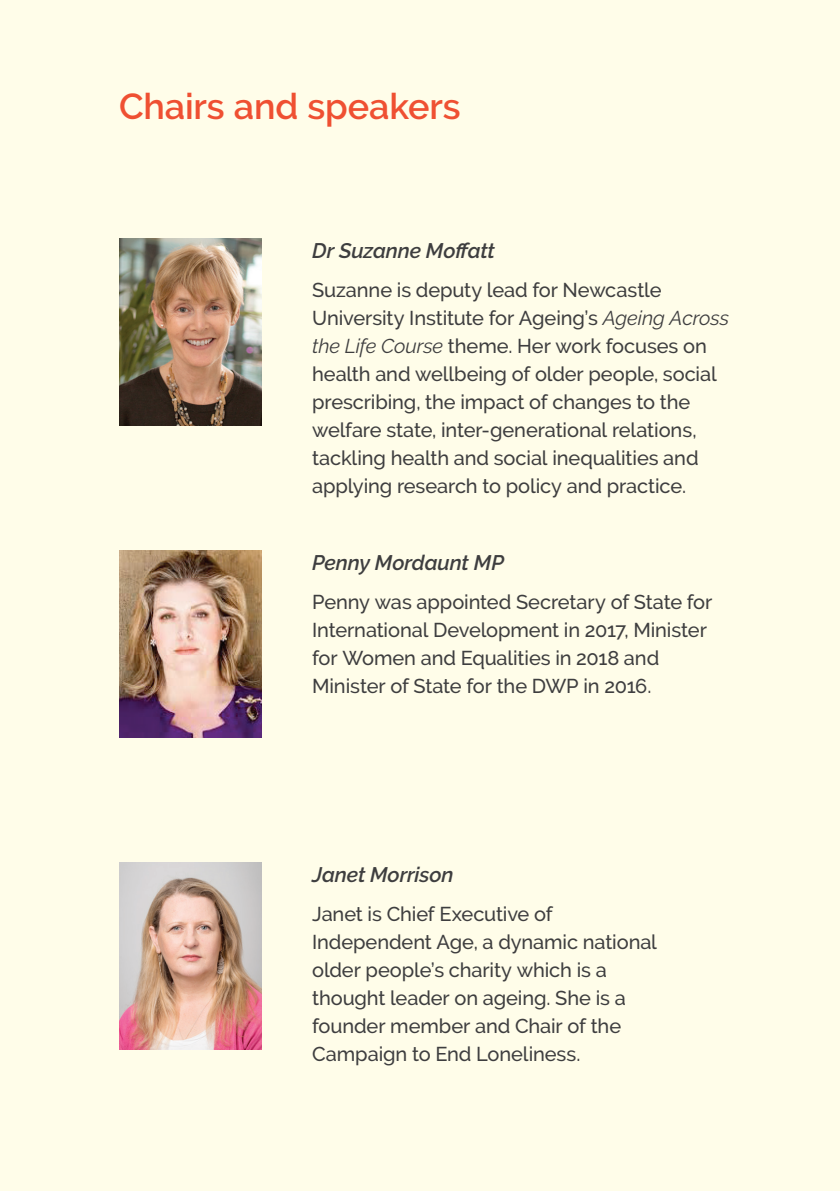
<style>
.page{position:relative;width:840px;height:1191px;background:#fff}
.page>*{position:absolute;margin:0;border:0;box-sizing:border-box;transform-origin:0 0}
.t1{font:600 36px "Raleway";color:#ef5032}
.t2{font:italic 600 21px "Raleway";letter-spacing:-.005em;color:#3e3e3f}
.t3{font:500 20px/28px "Raleway";letter-spacing:-.005em;color:#3e3e3f}
.s1{font-weight:400;font-style:italic}
</style>
<div class="page">
<div style="left:0;top:0;width:839px;height:1191px;background:#fffde9"></div>
<img style="left:119px;top:862px;width:142px;height:187px">
<img style="left:119px;top:238px;width:142px;height:187px">
<img style="left:119px;top:550px;width:142px;height:187px">
<h1 class="t1" style="left:119px;top:86px;width:343px">Chairs and speakers</h1>
<p class="t2" style="left:312px;top:238px;width:184px">Dr Suzanne Moffatt</p>
<p class="t3" style="left:312px;top:276px;width:418px">Suzanne is deputy lead for Newcastle University Institute for Ageing’s <span class="s1">Ageing Across the Life Course</span> theme. Her work focuses on health and wellbeing of older people, social prescribing, the impact of changes to the welfare state, inter-generational relations, tackling health and social inequalities and applying research to policy and practice.</p>
<p class="t2" style="left:312px;top:550px;width:193px">Penny Mordaunt MP</p>
<p class="t3" style="left:312px;top:588px;width:401px">Penny was appointed Secretary of State for International Development in 2017, Minister for Women and Equalities in 2018 and Minister of State for the DWP in 2016.</p>
<p class="t2" style="left:312px;top:862px;width:143px">Janet Morrison</p>
<p class="t3" style="left:312px;top:900px;width:346px">Janet is Chief Executive of<br>Independent Age, a dynamic national older people’s charity which is a thought leader on ageing. She is a founder member and Chair of the<br>Campaign to End Loneliness.</p>
</div>
